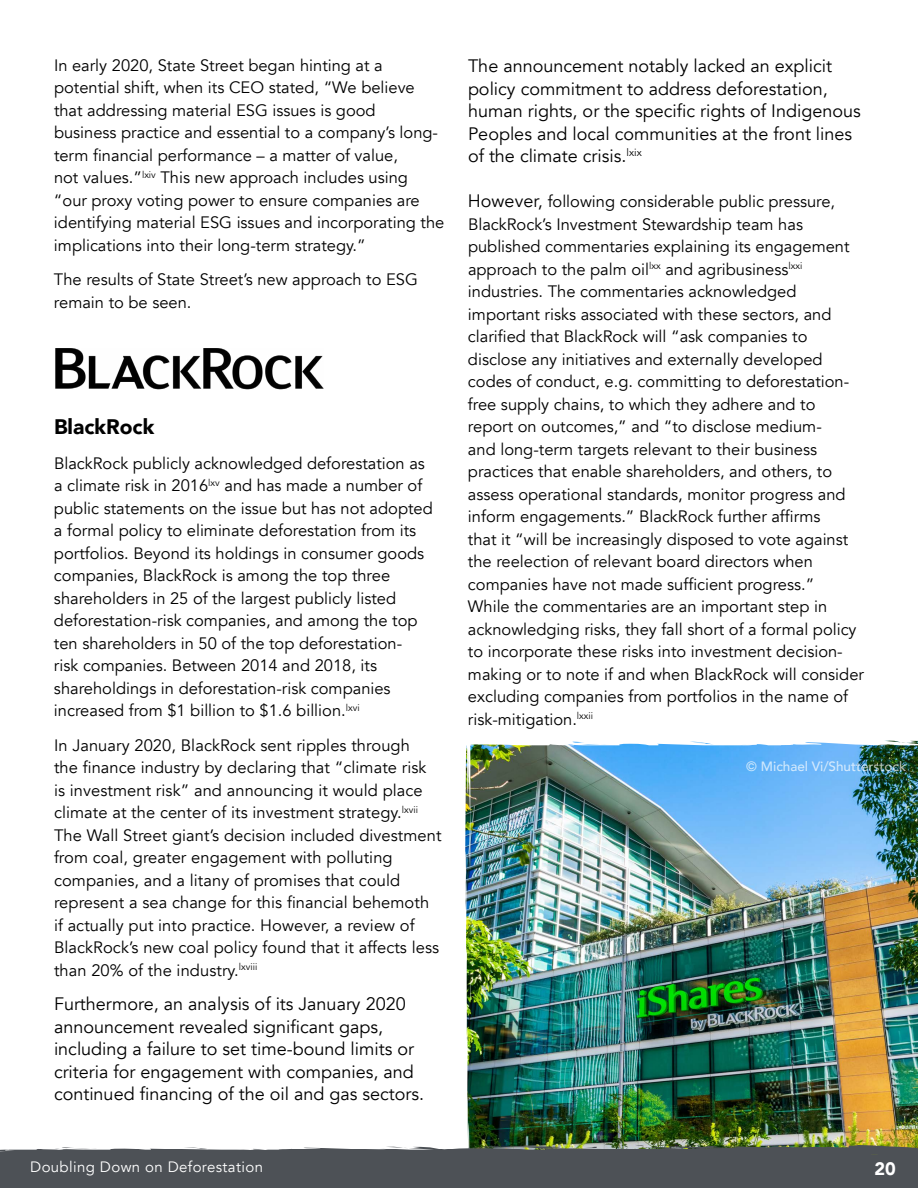
<style>
.page{position:relative;width:918px;height:1188px;background:#fff}
.page>*{position:absolute;margin:0;border:0;box-sizing:border-box;transform-origin:0 0}
.t1{font:900 21px "Avenir";color:#000}
.t2{font:18px/22.5px "Avenir";color:#000}
.t3{font:900 18px "Avenir";color:#fff}
.t4{font:16.5px/22.5px "Avenir";color:#000}
.t5{font:15px "Avenir";letter-spacing:.025em;color:#fff}
.t6{font:500 13.5px "Avenir";color:#fff}
.s1{font-size:18px}
</style>
<div class="page">
<img style="left:465px;top:741px;width:453px;height:404px">
<svg style="left:0;top:1145px;width:918px;height:43px;background:#575b5e"></svg>
<img style="left:55px;top:348px;width:269px;height:41px">
<p class="t4" style="left:54px;top:54px;width:392px">In early 2020, State Street began hinting at a potential shift, when its CEO stated, “We believe that addressing material ESG issues is good<br>business practice and essential to a company’s long&shy;term financial performance – a matter of value,<br>not values.”<sup>lxiv</sup> This new approach includes using “our proxy voting power to ensure companies are identifying material ESG issues and incorporating the implications into their long-term strategy.”</p>
<p class="t4" style="left:54px;top:268px;width:365px">The results of State Street’s new approach to ESG remain to be seen.</p>
<p class="t1" style="left:54px;top:409px;width:102px">BlackRock</p>
<p class="t4" style="left:54px;top:452px;width:380px">BlackRock publicly acknowledged deforestation as a climate risk in 2016<sup>lxv</sup> and has made a number of public statements on the issue but has not adopted a formal policy to eliminate deforestation from its portfolios. Beyond its holdings in consumer goods companies, BlackRock is among the top three shareholders in 25 of the largest publicly listed deforestation-risk companies, and among the top ten shareholders in 50 of the top deforestation-<br>risk companies. Between 2014 and 2018, its shareholdings in deforestation-risk companies increased from $1 billion to $1.6 billion.<sup>lxvi</sup></p>
<p class="t4" style="left:54px;top:734px;width:389px">In January 2020, BlackRock sent ripples through<br>the finance industry by declaring that “climate risk is investment risk” and announcing it would place climate at the center of its investment strategy.<sup>lxvii </sup>The Wall Street giant’s decision included divestment from coal, greater engagement with polluting companies, and a litany of promises that could represent a sea change for this financial behemoth if actually put into practice. However, a review of BlackRock’s new coal policy found that it affects less than 20% of the industry.<sup>lxviii</sup></p>
<p class="t2" style="left:54px;top:993px;width:372px">Furthermore, an analysis of its January 2020 announcement revealed significant gaps, including a failure to set time-bound limits or criteria for engagement with companies, and continued financing of the oil and gas sectors.</p>
<p class="t2" style="left:468px;top:55px;width:394px">The announcement notably lacked an explicit policy commitment to address deforestation, human rights, or the specific rights of Indigenous Peoples and local communities at the front lines of the climate crisis.<sup>lxix</sup></p>
<p class="t4" style="left:468px;top:190px;width:398px"><span class="s1">However,</span> following considerable public pressure, BlackRock’s Investment Stewardship team has published commentaries explaining its engagement approach to the palm oil<sup>lxx</sup> and agribusiness<sup>lxxi </sup>industries. The commentaries acknowledged important risks associated with these sectors, and clarified that BlackRock will “ask companies to disclose any initiatives and externally developed codes of conduct, e.g. committing to deforestation&shy;free supply chains, to which they adhere and to report on outcomes,” and “to disclose medium-<br>and long-term targets relevant to their business practices that enable shareholders, and others, to assess operational standards, monitor progress and inform engagements.” BlackRock further affirms<br>that it “will be increasingly disposed to vote against the reelection of relevant board directors when companies have not made sufficient progress.”<br>While the commentaries are an important step in acknowledging risks, they fall short of a formal policy to incorporate these risks into investment decision&shy;making or to note if and when BlackRock will consider excluding companies from portfolios in the name of risk-mitigation.<sup>lxxii</sup></p>
<p class="t6" style="left:746px;top:755px;width:161px">© Michael Vi/Shutterstock</p>
<p class="t5" style="left:30px;top:1158px;width:234px">Doubling Down on Deforestation</p>
<p class="t3" style="left:875px;top:1154px;width:23px">20</p>
</div>
